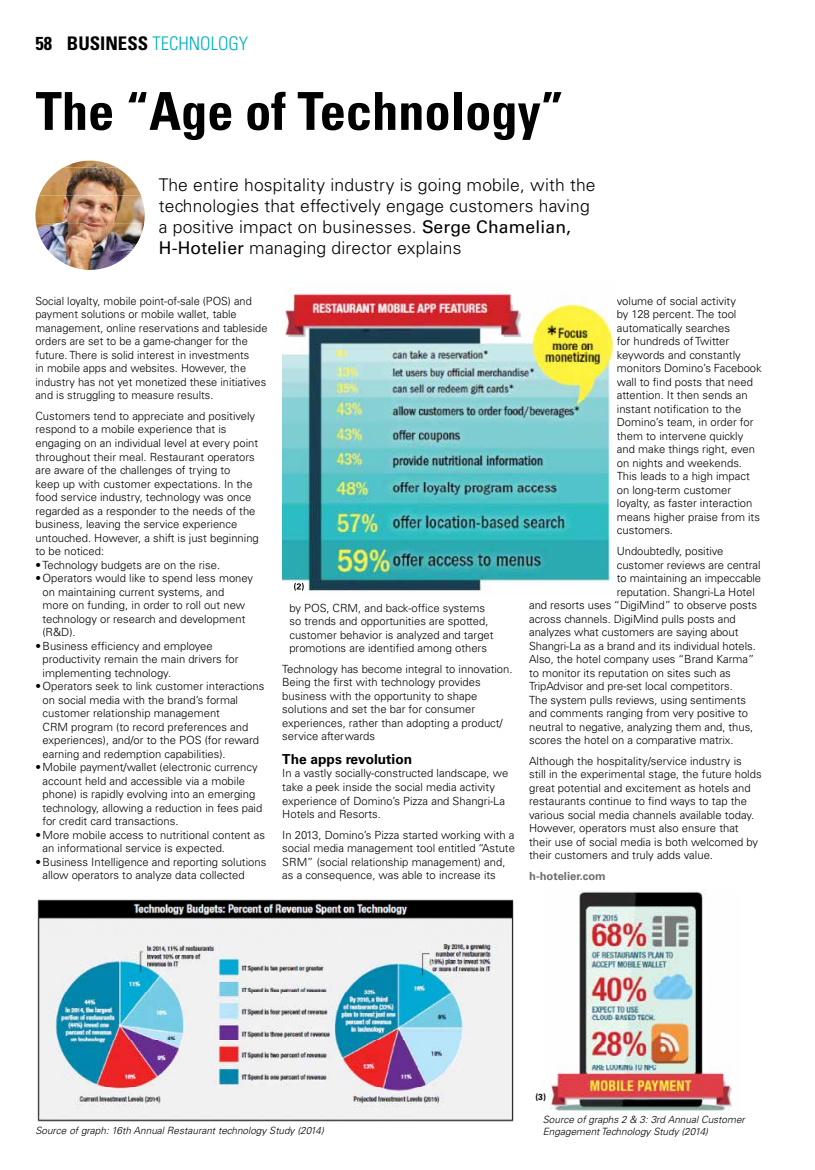
<style>
.page{position:relative;width:815px;height:1170px;background:#fff}
.page>*{position:absolute;margin:0;border:0;box-sizing:border-box;transform-origin:0 0}
.t1{font:700 condensed 52.38px "Univers";color:#000}
.t2{font:300 condensed 18.75px "Univers";color:#00b0bd}
.t3{font:700 condensed 18.75px "Univers";color:#000}
.t4{font:300 17.5px/21px "Univers";letter-spacing:.01em;color:#000}
.t5{font:700 13.75px "Univers";color:#000}
.t6{font:300 11.25px/13.5px "Univers";color:#000}
.t7{font:700 11.25px "Univers";color:#6d6e71}
.t8{font:italic 300 10px/12px "Univers";color:#000}
.t9{font:700 8.75px "Univers";color:#000}
.s1{font-weight:700;color:#000}
.s2{font-weight:400}
</style>
<div class="page">
<img style="left:63px;top:161px;width:54px;height:7px">
<img style="left:39px;top:168px;width:102px;height:27px">
<img style="left:35px;top:195px;width:110px;height:56px">
<img style="left:49px;top:251px;width:82px;height:19px">
<img style="left:37px;top:899px;width:477px;height:223px">
<img style="left:282px;top:293px;width:333px;height:299px">
<img style="left:548px;top:890px;width:184px;height:221px">
<div style="left:52px;top:903px;width:44px;height:12px;background:#000"></div>
<svg style="left:294px;top:583px;width:10px;height:7px"></svg>
<h2 class="t3" style="left:35px;top:32px;width:18px">58</h2>
<h2 class="t2" style="left:67px;top:32px;width:183px"><span class="s1">BUSINESS</span> TECHNOLOGY</h2>
<h1 class="t1" style="left:36px;top:79px;width:530px">The “Age of Technology”</h1>
<h3 class="t4" style="left:159px;top:174px;width:438px">The entire hospitality industry is going mobile, with the technologies that effectively engage customers having a positive impact on businesses. <span class="s2">Serge Chamelian, H-Hotelier</span> managing director explains</h3>
<p class="t6" style="left:35px;top:294px;width:234px">Social loyalty, mobile point-of-sale (POS) and payment solutions or mobile wallet, table management, online reservations and tableside orders are set to be a game-changer for the future. There is solid interest in investments<br>in mobile apps and websites. However, the industry has not yet monetized these initiatives and is struggling to measure results.</p>
<p class="t6" style="left:35px;top:409px;width:225px">Customers tend to appreciate and positively respond to a mobile experience that is engaging on an individual level at every point throughout their meal. Restaurant operators are aware of the challenges of trying to<br>keep up with customer expectations. In the food service industry, technology was once regarded as a responder to the needs of the business, leaving the service experience untouched. However, a shift is just beginning to be noticed:</p>
<p class="t6" style="left:35px;top:558px;width:186px">• Technology budgets are on the rise.</p>
<p class="t6" style="left:43px;top:571px;width:212px;text-indent:-7px">• Operators would like to spend less money on maintaining current systems, and more on funding, in order to roll out new technology or research and development (R&amp;D).</p>
<p class="t6" style="left:43px;top:639px;width:198px;text-indent:-7px">• Business efficiency and employee productivity remain the main drivers for implementing technology.</p>
<p class="t6" style="left:43px;top:679px;width:223px;text-indent:-7px">• Operators seek to link customer interactions on social media with the brand’s formal customer relationship management<br>CRM program (to record preferences and experiences), and/or to the POS (for reward earning and redemption capabilities).</p>
<p class="t6" style="left:43px;top:760px;width:221px;text-indent:-7px">• Mobile payment/wallet (electronic currency account held and accessible via a mobile phone) is rapidly evolving into an emerging technology, allowing a reduction in fees paid for credit card transactions.</p>
<p class="t6" style="left:43px;top:828px;width:224px;text-indent:-7px">• More mobile access to nutritional content as an informational service is expected.</p>
<p class="t6" style="left:43px;top:855px;width:225px;text-indent:-7px">• Business Intelligence and reporting solutions allow operators to analyze data collected</p>
<p class="t6" style="left:289px;top:601px;width:206px">by POS, CRM, and back-office systems so trends and opportunities are spotted, customer behavior is analyzed and target promotions are identified among others</p>
<p class="t6" style="left:282px;top:662px;width:232px">Technology has become integral to innovation.<br>Being the first with technology provides business with the opportunity to shape solutions and set the bar for consumer experiences, rather than adopting a product/ service afterwards</p>
<p class="t5" style="left:282px;top:751px;width:131px">The apps revolution</p>
<p class="t6" style="left:282px;top:766px;width:227px">In a vastly socially-constructed landscape, we take a peek inside the social media activity experience of Domino’s Pizza and Shangri-La Hotels and Resorts.</p>
<p class="t6" style="left:282px;top:827px;width:234px">In 2013, Domino’s Pizza started working with a social media management tool entitled “Astute SRM” (social relationship management) and, as a consequence, was able to increase its</p>
<p class="t6" style="left:617px;top:294px;width:146px">volume of social activity<br>by 128 percent. The tool automatically searches<br>for hundreds of Twitter keywords and constantly monitors Domino’s Facebook wall to find posts that need attention. It then sends an instant notification to the<br>Domino’s team, in order for them to intervene quickly and make things right, even on nights and weekends.<br>This leads to a high impact on long-term customer loyalty, as faster interaction means higher praise from its customers.</p>
<p class="t6" style="left:617px;top:544px;width:108px">Undoubtedly, positive</p>
<p class="t6" style="left:617px;top:558px;width:145px">customer reviews are central</p>
<p class="t6" style="left:617px;top:571px;width:146px">to maintaining an impeccable</p>
<p class="t6" style="left:617px;top:585px;width:140px">reputation. Shangri-La Hotel</p>
<p class="t6" style="left:529px;top:598px;width:229px">and resorts uses “DigiMind” to observe posts</p>
<p class="t6" style="left:529px;top:612px;width:208px">across channels. DigiMind pulls posts and</p>
<p class="t6" style="left:529px;top:625px;width:211px">analyzes what customers are saying about</p>
<p class="t6" style="left:529px;top:639px;width:228px">Shangri-La as a brand and its individual hotels.</p>
<p class="t6" style="left:529px;top:652px;width:227px">Also, the hotel company uses “Brand Karma”</p>
<p class="t6" style="left:529px;top:666px;width:203px">to monitor its reputation on sites such as</p>
<p class="t6" style="left:529px;top:679px;width:205px">TripAdvisor and pre-set local competitors.</p>
<p class="t6" style="left:529px;top:693px;width:218px">The system pulls reviews, using sentiments</p>
<p class="t6" style="left:529px;top:706px;width:221px">and comments ranging from very positive to</p>
<p class="t6" style="left:529px;top:720px;width:226px">neutral to negative, analyzing them and, thus,</p>
<p class="t6" style="left:529px;top:733px;width:206px">scores the hotel on a comparative matrix.</p>
<p class="t6" style="left:529px;top:754px;width:234px">Although the hospitality/service industry is<br>still in the experimental stage, the future holds great potential and excitement as hotels and restaurants continue to find ways to tap the various social media channels available today.<br>However, operators must also ensure that their use of social media is both welcomed by their customers and truly adds value.</p>
<p class="t7" style="left:529px;top:869px;width:78px">h-hotelier.com</p>
<p class="t9" style="left:535px;top:1091px;width:12px">(3)</p>
<p class="t8" style="left:35px;top:1123px;width:290px">Source of graph: 16th Annual Restaurant technology Study (2014)</p>
<p class="t8" style="left:543px;top:1112px;width:204px">Source of graphs 2 &amp; 3: 3rd Annual Customer<br>Engagement Technology Study (2014)</p>
</div>
